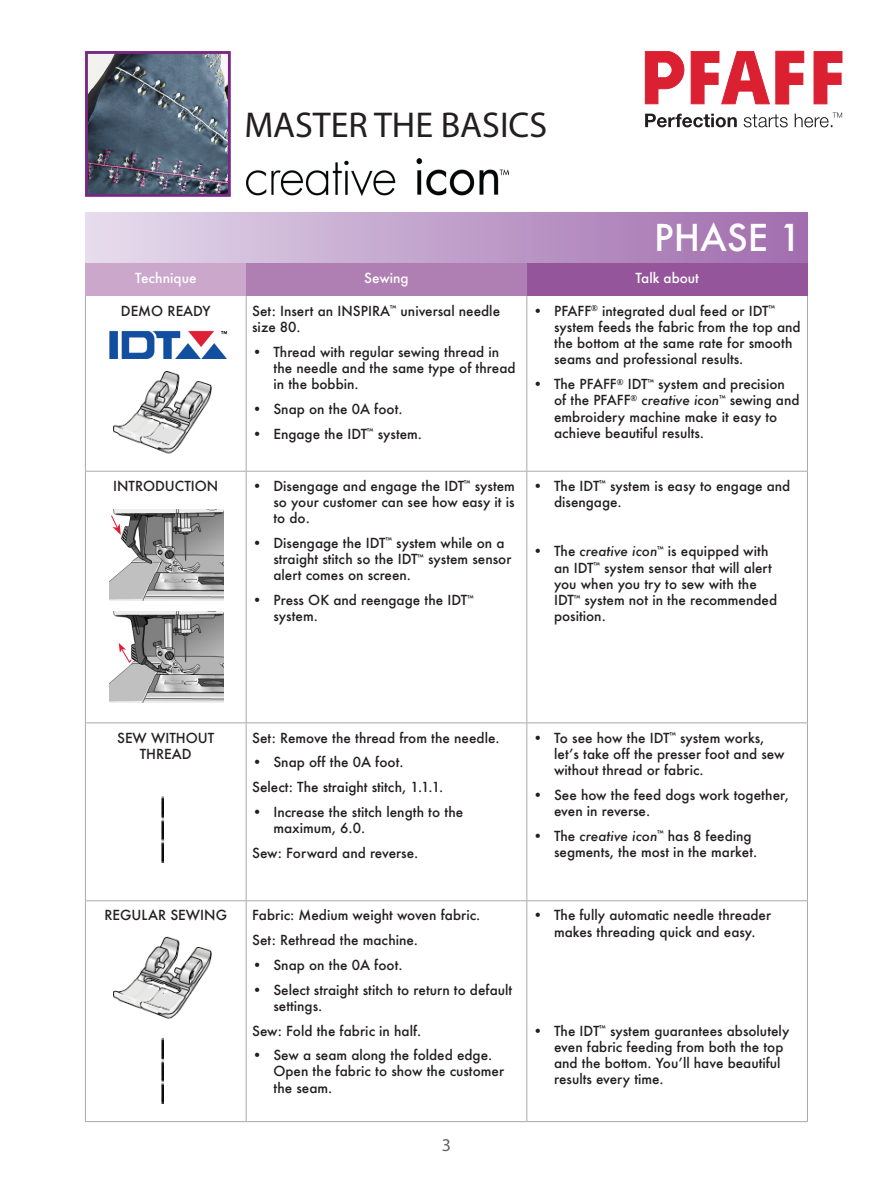
<style>
.page{position:relative;width:893px;height:1191px;background:#fff}
.page>*{position:absolute;margin:0;border:0;box-sizing:border-box;transform-origin:0 0}
.t1{font:36px "Myriad Pro";color:#231f20}
.t2{font:500 36px "Futura";color:#fff}
.t3{font:18px "Myriad Pro";color:#636366}
.t4{font:500 13.5px/16.2px "Futura";color:#231f20}
.t5{font:500 13.5px "Futura";color:#fff}
.s1{font-style:italic}
</style>
<div class="page">
<img style="left:246px;top:158px;width:262px;height:38px">
<img style="left:89px;top:55px;width:138px;height:138px">
<div style="left:85px;top:51px;width:146px;height:146px;border:3px solid #772882"></div>
<svg style="left:645px;top:51px;width:39px;height:53px"></svg>
<svg style="left:691px;top:51px;width:79px;height:53px"></svg>
<svg style="left:776px;top:51px;width:28px;height:53px"></svg>
<svg style="left:814px;top:51px;width:28px;height:53px"></svg>
<svg style="left:645px;top:113px;width:197px;height:14px"></svg>
<div style="left:85px;top:213px;width:722px;height:51px;background:linear-gradient(to right,#e5dbec,#a06bac)"></div>
<div style="left:85px;top:264px;width:161px;height:32px;background:#cba7cc"></div>
<div style="left:246px;top:264px;width:281px;height:32px;background:#af7eb3"></div>
<div style="left:527px;top:264px;width:280px;height:32px;background:#94559a"></div>
<hr style="left:85px;top:296px;width:1px;height:175px;background:#a8a9ad">
<hr style="left:246px;top:296px;width:1px;height:175px;background:#a8a9ad">
<hr style="left:526px;top:296px;width:1px;height:175px;background:#a8a9ad">
<hr style="left:807px;top:296px;width:1px;height:175px;background:#a8a9ad">
<hr style="left:246px;top:471px;width:1px;height:251px;background:#a8a9ad">
<hr style="left:526px;top:471px;width:1px;height:251px;background:#a8a9ad">
<hr style="left:85px;top:723px;width:1px;height:177px;background:#a8a9ad">
<hr style="left:246px;top:723px;width:1px;height:177px;background:#a8a9ad">
<hr style="left:526px;top:723px;width:1px;height:177px;background:#a8a9ad">
<hr style="left:807px;top:723px;width:1px;height:177px;background:#a8a9ad">
<hr style="left:246px;top:901px;width:1px;height:220px;background:#a8a9ad">
<hr style="left:527px;top:900px;width:281px;height:1px;background:#a8a9ad">
<hr style="left:807px;top:901px;width:1px;height:220px;background:#a8a9ad">
<hr style="left:85px;top:900px;width:161px;height:1px;background:#a8a9ad">
<hr style="left:85px;top:901px;width:1px;height:220px;background:#a8a9ad">
<hr style="left:246px;top:900px;width:281px;height:1px;background:#a8a9ad">
<hr style="left:526px;top:901px;width:1px;height:220px;background:#a8a9ad">
<hr style="left:85px;top:1121px;width:161px;height:1px;background:#a8a9ad">
<hr style="left:246px;top:1121px;width:281px;height:1px;background:#a8a9ad">
<hr style="left:527px;top:1121px;width:281px;height:1px;background:#a8a9ad">
<hr style="left:85px;top:471px;width:161px;height:1px;background:#a8a9ad">
<hr style="left:85px;top:471px;width:1px;height:251px;background:#a8a9ad">
<hr style="left:246px;top:471px;width:281px;height:1px;background:#a8a9ad">
<hr style="left:527px;top:471px;width:281px;height:1px;background:#a8a9ad">
<hr style="left:807px;top:471px;width:1px;height:251px;background:#a8a9ad">
<hr style="left:85px;top:722px;width:161px;height:1px;background:#a8a9ad">
<hr style="left:246px;top:722px;width:281px;height:1px;background:#a8a9ad">
<hr style="left:527px;top:722px;width:281px;height:1px;background:#a8a9ad">
<img style="left:109px;top:331px;width:118px;height:27px">
<img style="left:109px;top:509px;width:114px;height:92px">
<img style="left:109px;top:611px;width:114px;height:91px">
<svg style="left:119px;top:643px;width:13px;height:20px"></svg>
<svg style="left:110px;top:514px;width:11px;height:21px"></svg>
<img style="left:113px;top:371px;width:99px;height:83px">
<img style="left:161px;top:796px;width:3px;height:67px">
<img style="left:113px;top:936px;width:99px;height:168px">
<h1 class="t1" style="left:244px;top:103px;width:304px">MASTER THE BASICS</h1>
<h1 class="t2" style="left:654px;top:213px;width:149px">PHASE 1</h1>
<p class="t5" style="left:135px;top:269px;width:63px">Technique</p>
<p class="t5" style="left:364px;top:269px;width:46px">Sewing</p>
<p class="t5" style="left:635px;top:269px;width:65px">Talk about</p>
<p class="t4" style="left:121px;top:302px;width:91px">DEMO READY</p>
<p class="t4" style="left:252px;top:302px;width:249px">Set: Insert an INSPIRA<sup>™</sup> universal needle size 80.</p>
<p class="t4" style="left:273px;top:343px;width:244px;text-indent:-21px">• Thread with regular sewing thread in the needle and the same type of thread in the bobbin.</p>
<p class="t4" style="left:252px;top:400px;width:152px">• Snap on the 0A foot.</p>
<p class="t4" style="left:252px;top:425px;width:171px">• Engage the IDT<sup>™</sup> system.</p>
<p class="t4" style="left:554px;top:302px;width:248px;text-indent:-21px">• PFAFF<sup>®</sup> integrated dual feed or IDT<sup>™ </sup>system feeds the fabric from the top and the bottom at the same rate for smooth seams and professional results.</p>
<p class="t4" style="left:554px;top:376px;width:247px;text-indent:-21px">• The PFAFF<sup>®</sup> IDT<sup>™</sup> system and precision of the PFAFF<sup>®</sup> <span class="s1">creative icon</span><sup>™</sup> sewing and embroidery machine make it easy to achieve beautiful results.</p>
<p class="t4" style="left:113px;top:477px;width:107px">INTRODUCTION</p>
<p class="t4" style="left:273px;top:477px;width:243px;text-align:justify;text-indent:-21px">• Disengage and engage the IDT<sup>™</sup> system so your customer can see how easy it is to do.</p>
<p class="t4" style="left:273px;top:534px;width:240px;text-indent:-21px">• Disengage the IDT<sup>™</sup> system while on a straight stitch so the IDT<sup>™</sup> system sensor alert comes on screen.</p>
<p class="t4" style="left:273px;top:592px;width:202px;text-indent:-21px">• Press OK and reengage the IDT<sup>™ </sup>system.</p>
<p class="t4" style="left:554px;top:477px;width:238px;text-indent:-21px">• The IDT<sup>™</sup> system is easy to engage and disengage.</p>
<p class="t4" style="left:554px;top:543px;width:225px;text-indent:-21px">• The <span class="s1">creative icon</span><sup>™</sup> is equipped with an IDT<sup>™</sup> system sensor that will alert you when you try to sew with the<br>IDT<sup>™</sup> system not in the recommended position.</p>
<p class="t4" style="left:117px;top:729px;width:99px;text-align:center">SEW WITHOUT<br>THREAD</p>
<p class="t4" style="left:252px;top:729px;width:249px">Set: Remove the thread from the needle.</p>
<p class="t4" style="left:252px;top:749px;width:193px;line-height:24.8px">• Snap off the 0A foot.<br>Select: The straight stitch, 1.1.1.</p>
<p class="t4" style="left:273px;top:803px;width:191px;text-indent:-21px">• Increase the stitch length to the maximum, 6.0.</p>
<p class="t4" style="left:252px;top:844px;width:168px">Sew: Forward and reverse.</p>
<p class="t4" style="left:104px;top:907px;width:124px">REGULAR SEWING</p>
<p class="t4" style="left:252px;top:903px;width:230px;line-height:24.8px">Fabric: Medium weight woven fabric.<br>Set: Rethread the machine.</p>
<p class="t4" style="left:252px;top:956px;width:152px">• Snap on the 0A foot.</p>
<p class="t4" style="left:273px;top:981px;width:240px;text-indent:-21px">• Select straight stitch to return to default settings.</p>
<p class="t4" style="left:252px;top:1022px;width:171px">Sew: Fold the fabric in half.</p>
<p class="t4" style="left:273px;top:1047px;width:232px;text-indent:-21px">• Sew a seam along the folded edge.<br>Open the fabric to show the customer the seam.</p>
<h2 class="t3" style="left:442px;top:1134px;width:11px">3</h2>
<p class="t4" style="left:554px;top:729px;width:232px;text-indent:-21px">• To see how the IDT<sup>™</sup> system works, let’s take off the presser foot and sew without thread or fabric.</p>
<p class="t4" style="left:554px;top:786px;width:236px;text-indent:-21px">• See how the feed dogs work together, even in reverse.</p>
<p class="t4" style="left:554px;top:827px;width:205px;text-indent:-21px">• The <span class="s1">creative icon</span><sup>™</sup> has 8 feeding segments, the most in the market.</p>
<p class="t4" style="left:533px;top:907px;width:240px;text-align:center">• The fully automatic needle threader makes threading quick and easy.</p>
<p class="t4" style="left:554px;top:1022px;width:237px;text-indent:-21px">• The IDT<sup>™</sup> system guarantees absolutely even fabric feeding from both the top and the bottom. You’ll have beautiful results every time.</p>
</div>
